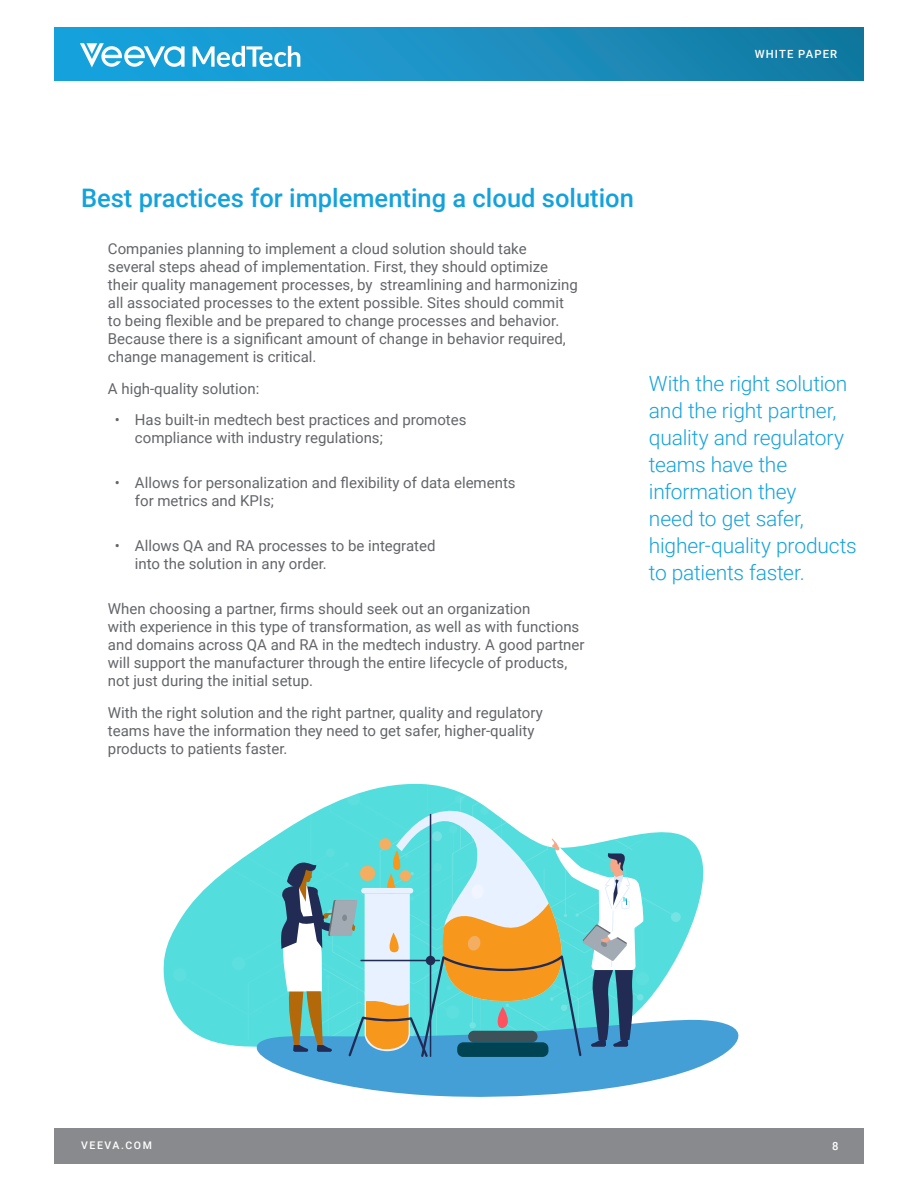
<style>
.page{position:relative;width:918px;height:1188px;background:#fff}
.page>*{position:absolute;margin:0;border:0;box-sizing:border-box;transform-origin:0 0}
.Titles{font:500 25.5px "Roboto";color:#14a2dc}
.Callout_quote_body{font:300 21px/27px "Roboto";letter-spacing:-.01em;color:#14a2dc}
.t1{font:15px/18px "Roboto";color:#636569}
.t2{font:500 11.25px "Roboto";letter-spacing:.105em;color:#fff}
.t3{font:500 10.5px "Roboto";letter-spacing:.155em;color:#fff}
</style>
<div class="page">
<div style="left:54px;top:27px;width:810px;height:54px;background:linear-gradient(to right,#1ba7e3,#177aa1)"></div>
<div style="left:54px;top:1128px;width:810px;height:35px;background:#898a8e"></div>
<svg style="left:193px;top:46px;width:107px;height:21px"></svg>
<svg style="left:80px;top:43px;width:105px;height:24px"></svg>
<svg style="left:163px;top:783px;width:541px;height:237px"></svg>
<div style="left:173px;top:968px;width:13px;height:13px;background:#5edfdf;border-radius:50%"></div>
<svg style="left:671px;top:912px;width:10px;height:10px"></svg>
<svg style="left:263px;top:1014px;width:476px;height:83px;fill:#449fd7"></svg>
<svg style="left:180px;top:784px;width:496px;height:273px"></svg>
<p class="t2" style="left:755px;top:46px;width:84px">WHITE PAPER</p>
<p class="Titles" style="left:81px;top:180px;width:554px">Best practices for implementing a cloud solution</p>
<p class="t1" style="left:108px;top:239px;width:471px">Companies planning to implement a cloud solution should take<br>several steps ahead of implementation. First, they should optimize their quality management processes, by streamlining and harmonizing all associated processes to the extent possible. Sites should commit to being flexible and be prepared to change processes and behavior.<br>Because there is a significant amount of change in behavior required, change management is critical.</p>
<p class="t1" style="left:108px;top:379px;width:153px">A high-quality solution:</p>
<p class="t1" style="left:135px;top:410px;width:333px;text-indent:-20px">• Has built-in medtech best practices and promotes compliance with industry regulations;</p>
<p class="t1" style="left:135px;top:473px;width:382px;text-indent:-20px">• Allows for personalization and flexibility of data elements for metrics and KPIs;</p>
<p class="t1" style="left:135px;top:536px;width:302px;text-indent:-20px">• Allows QA and RA processes to be integrated into the solution in any order.</p>
<p class="t1" style="left:108px;top:599px;width:478px">When choosing a partner, firms should seek out an organization<br>with experience in this type of transformation, as well as with functions and domains across QA and RA in the medtech industry. A good partner will support the manufacturer through the entire lifecycle of products, not just during the initial setup.</p>
<p class="t1" style="left:108px;top:703px;width:436px">With the right solution and the right partner, quality and regulatory teams have the information they need to get safer, higher-quality products to patients faster.</p>
<p class="Callout_quote_body" style="left:649px;top:369px;width:209px">With the right solution and the right partner, quality and regulatory teams have the information they<br>need to get safer, higher-quality products to patients faster.</p>
<p class="t3" style="left:81px;top:1138px;width:72px">VEEVA.COM</p>
<p class="t2" style="left:832px;top:1138px;width:8px">8</p>
</div>
